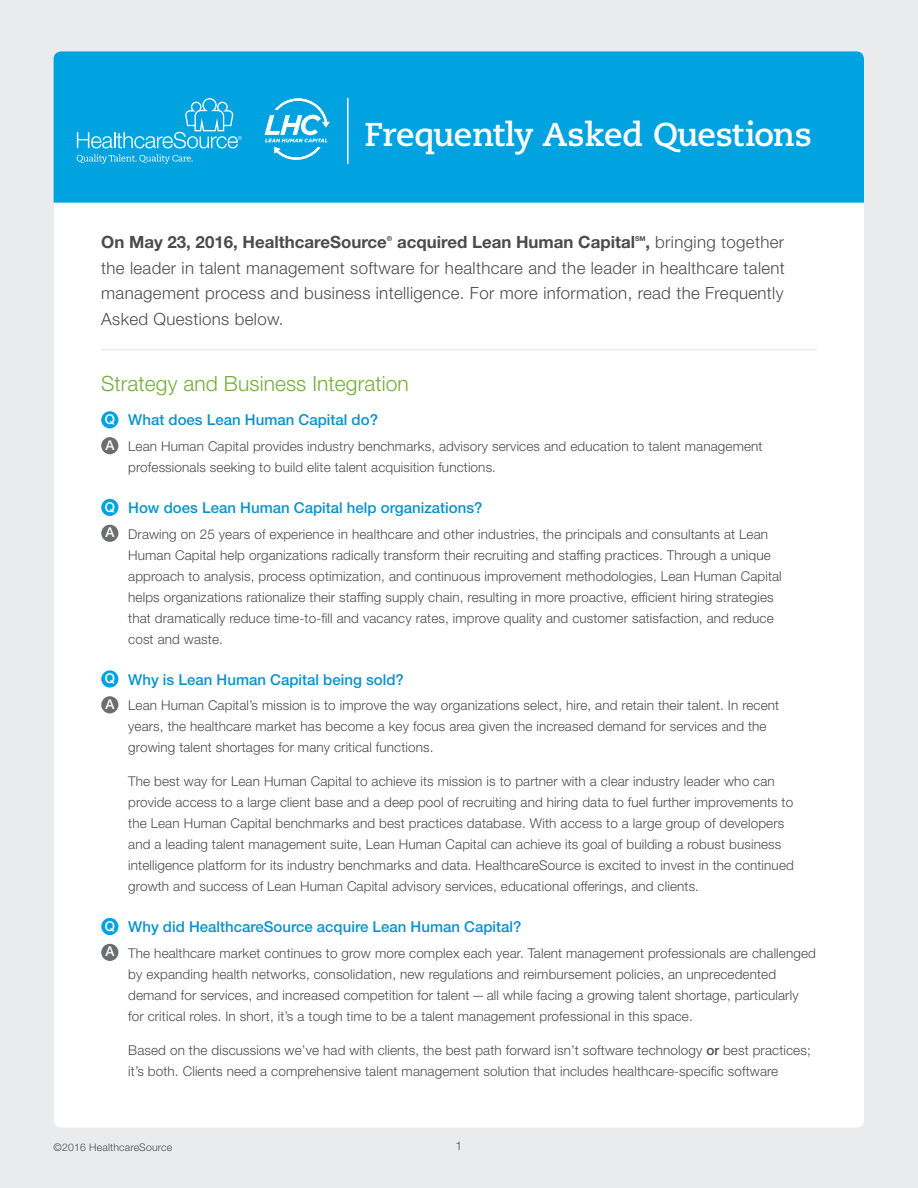
<style>
.page{position:relative;width:918px;height:1188px;background:#eaebec}
.page>*{position:absolute;margin:0;border:0;box-sizing:border-box;transform-origin:0 0}
._2015_Header{font:700 33px "Caecilia LT Std";letter-spacing:-.02em;color:#fff}
._2105_subhead_green{font:300 21px "Helvetica Neue LT Std";letter-spacing:.005em;color:#74ad3a}
._2015_Body{font:300 16.8px/25.5px "Helvetica Neue LT Std";letter-spacing:.02em;color:#4b4c4d;text-align:justify}
._2015_Body-2{font:700 16.8px "Helvetica Neue LT Std";color:#4b4c4d}
.question{font:500 15px "Helvetica Neue LT Std";color:#0a93cb}
.answer{font:300 13.5px/21px "Helvetica Neue LT Std";letter-spacing:.01em;color:#4b4c4d}
.t1{font:500 13.5px "Helvetica Neue LT Std";color:#fff}
.answer-2{font:300 12px "Helvetica Neue LT Std";color:#4b4c4d}
.t2{font:300 10.5px "Helvetica Neue LT Std";letter-spacing:.015em;color:#4b4c4d}
._2015_Body-3{font:700 6.75px "Helvetica Neue LT Std";color:#4b4c4d}
.s1{font-weight:700}
.s2{font-weight:500}
</style>
<div class="page">
<div style="left:54px;top:54px;width:810px;height:1074px;background:#fff;border-radius:8px"></div>
<div style="left:101px;top:411px;width:17px;height:17px;background:#00a2df;border-radius:50%"></div>
<div style="left:101px;top:437px;width:17px;height:17px;background:#6c6d70;border-radius:50%"></div>
<div style="left:101px;top:499px;width:17px;height:17px;background:#00a2df;border-radius:50%"></div>
<div style="left:101px;top:525px;width:17px;height:17px;background:#6c6d70;border-radius:50%"></div>
<div style="left:101px;top:670px;width:17px;height:18px;background:#00a2df;border-radius:50%"></div>
<div style="left:101px;top:696px;width:17px;height:17px;background:#6c6d70;border-radius:50%"></div>
<div style="left:101px;top:918px;width:17px;height:17px;background:#00a2df;border-radius:50%"></div>
<div style="left:101px;top:944px;width:17px;height:17px;background:#6c6d70;border-radius:50%"></div>
<div style="left:54px;top:51px;width:810px;height:152px;background:#00a2df"></div>
<svg style="left:265px;top:98px;width:65px;height:62px"></svg>
<svg style="left:77px;top:98px;width:165px;height:50px;background:#1eade2"></svg>
<svg style="left:77px;top:154px;width:116px;height:9px"></svg>
<hr style="left:101px;top:349px;width:716px;height:1px;background:#eaebec">
<hr style="left:347px;top:98px;width:2px;height:66px;background:#fff">
<p class="_2015_Header" style="left:365px;top:115px;width:449px">Frequently Asked Questions</p>
<p class="_2015_Body-2" style="left:101px;top:232px;width:287px">On May 23, 2016, HealthcareSource</p>
<p class="_2015_Body-3" style="left:387px;top:235px;width:7px">®</p>
<p class="_2015_Body-2" style="left:397px;top:232px;width:240px">acquired Lean Human Capital</p>
<p class="_2015_Body-3" style="left:635px;top:235px;width:12px">SM</p>
<p class="_2015_Body" style="left:101px;top:229px;width:685px;text-indent:544px"><span class="s1">,</span> bringing together the leader in talent management software for healthcare and the leader in healthcare talent management process and business intelligence. For more information, read the Frequently Asked Questions below.</p>
<p class="_2105_subhead_green" style="left:101px;top:371px;width:309px">Strategy and Business Integration</p>
<p class="t1" style="left:105px;top:411px;width:12px">Q</p>
<p class="question" style="left:128px;top:411px;width:251px">What does Lean Human Capital do?</p>
<p class="t1" style="left:105px;top:437px;width:11px">A</p>
<p class="answer" style="left:128px;top:436px;width:636px">Lean Human Capital provides industry benchmarks, advisory services and education to talent management professionals seeking to build elite talent acquisition functions.</p>
<p class="t1" style="left:105px;top:499px;width:12px">Q</p>
<p class="question" style="left:128px;top:499px;width:356px">How does Lean Human Capital help organizations?</p>
<p class="t1" style="left:105px;top:524px;width:11px">A</p>
<p class="answer" style="left:128px;top:523px;width:655px">Drawing on 25 years of experience in healthcare and other industries, the principals and consultants at Lean Human Capital help organizations radically transform their recruiting and staffing practices. Through a unique approach to analysis, process optimization, and continuous improvement methodologies, Lean Human Capital helps organizations rationalize their staffing supply chain, resulting in more proactive, efficient hiring strategies that dramatically reduce time-to-fill and vacancy rates, improve quality and customer satisfaction, and reduce cost and waste.</p>
<p class="t1" style="left:105px;top:671px;width:12px">Q</p>
<p class="question" style="left:128px;top:670px;width:277px">Why is Lean Human Capital being sold?</p>
<p class="t1" style="left:105px;top:696px;width:11px">A</p>
<p class="answer" style="left:128px;top:695px;width:653px">Lean Human Capital’s mission is to improve the way organizations select, hire, and retain their talent. In recent years, the healthcare market has become a key focus area given the increased demand for services and the growing talent shortages for many critical functions.</p>
<p class="answer" style="left:128px;top:771px;width:667px">The best way for Lean Human Capital to achieve its mission is to partner with a clear industry leader who can provide access to a large client base and a deep pool of recruiting and hiring data to fuel further improvements to the Lean Human Capital benchmarks and best practices database. With access to a large group of developers and a leading talent management suite, Lean Human Capital can achieve its goal of building a robust business intelligence platform for its industry benchmarks and data. HealthcareSource is excited to invest in the continued growth and success of Lean Human Capital advisory services, educational offerings, and clients.</p>
<p class="t1" style="left:105px;top:918px;width:12px">Q</p>
<p class="question" style="left:128px;top:918px;width:395px">Why did HealthcareSource acquire Lean Human Capital?</p>
<p class="t1" style="left:105px;top:944px;width:11px">A</p>
<p class="answer" style="left:128px;top:942px;width:689px">The healthcare market continues to grow more complex each year. Talent management professionals are challenged by expanding health networks, consolidation, new regulations and reimbursement policies, an unprecedented demand for services, and increased competition for talent—all while facing a growing talent shortage, particularly for critical roles. In short, it’s a tough time to be a talent management professional in this space.</p>
<p class="answer" style="left:128px;top:1039px;width:684px">Based on the discussions we’ve had with clients, the best path forward isn’t software technology <span class="s2">or</span> best practices; it’s both. Clients need a comprehensive talent management solution that includes healthcare-specific software</p>
<p class="t2" style="left:54px;top:1141px;width:120px">©2016 HealthcareSource</p>
<p class="answer-2" style="left:455px;top:1138px;width:8px">1</p>
</div>
